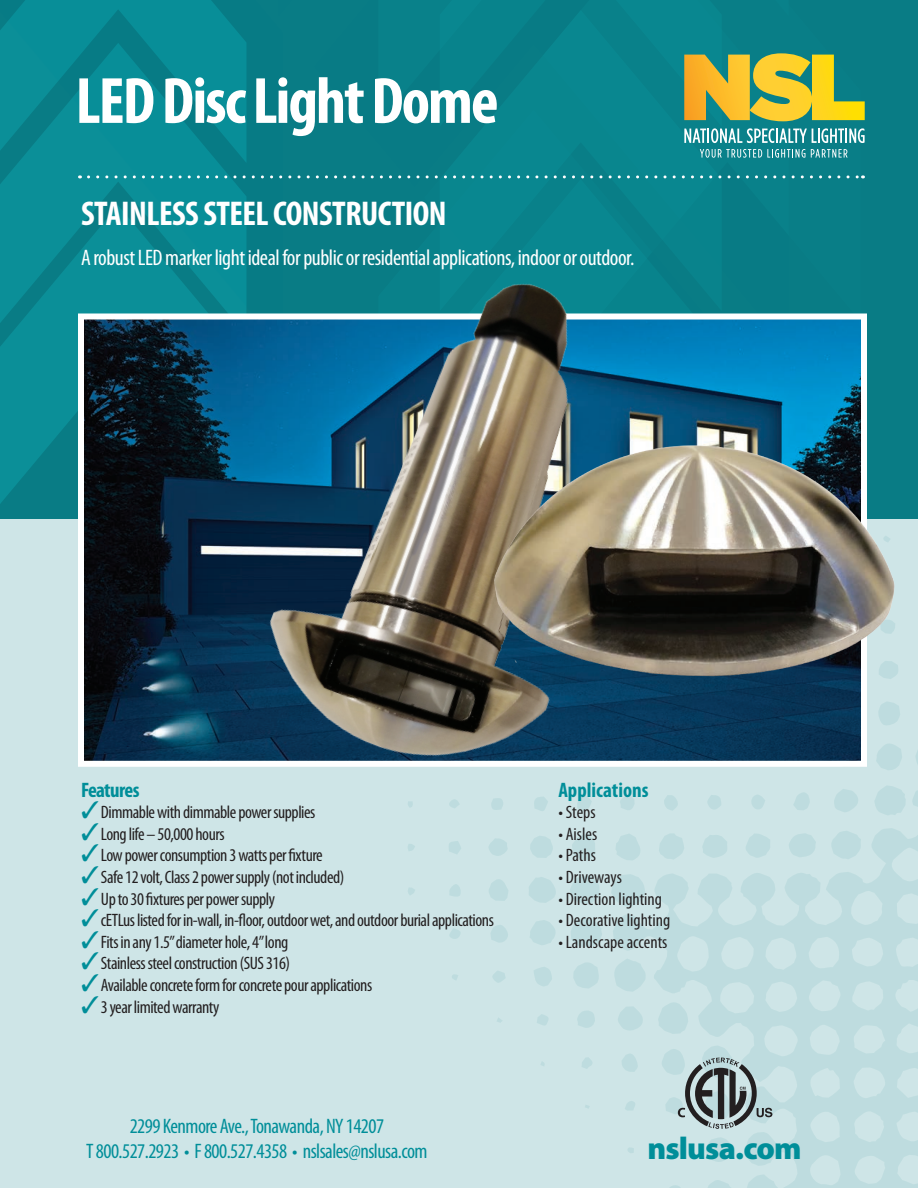
<style>
.page{position:relative;width:918px;height:1188px;background:#cee5e7}
.page>*{position:absolute;margin:0;border:0;box-sizing:border-box;transform-origin:0 0}
.t1{font:700 condensed 66px "Myriad Pro";letter-spacing:-.03em;color:#fff}
.t2{font:700 condensed 34.5px "Myriad Pro";letter-spacing:-.015em;color:#fff}
.t3{font:900 31.5px "Myriad Pro";letter-spacing:-.025em;color:#008e99}
.t4{font:condensed 22.5px "Myriad Pro";letter-spacing:-.02em;color:#fff}
.t5{font:condensed 21px/25.2px "Myriad Pro";letter-spacing:-.025em;color:#008e99;text-align:center}
.t6{font:700 condensed 21px "Myriad Pro";color:#008e99}
.t7{font:700 condensed 21px "Myriad Pro";letter-spacing:-.03em;color:#008e99}
.t8{font:condensed 18px "Myriad Pro";letter-spacing:-.025em;color:#231f20}
.t9{font:condensed 18px "Myriad Pro";color:#231f20}
.s1{color:#008e99}
</style>
<div class="page">
<div style="left:0;top:0;width:378px;height:518px;background:#097c85"></div>
<div style="left:378px;top:0;width:540px;height:518px;background:#097c85"></div>
<svg style="left:0;top:350px;width:78px;height:166px;background:#0a8891"></svg>
<svg style="left:0;top:0;width:283px;height:350px;background:#098993"></svg>
<div style="left:378px;top:0;width:189px;height:127px;background:#09818a"></div>
<svg style="left:440px;top:10px;width:282px;height:169px;background:#08838c"></svg>
<div style="left:440px;top:179px;width:282px;height:135px;background:#09868e"></div>
<svg style="left:916px;top:751px;width:2px;height:13px"></svg>
<svg style="left:613px;top:791px;width:305px;height:397px"></svg>
<svg style="left:611px;top:874px;width:34px;height:35px"></svg>
<svg style="left:613px;top:958px;width:34px;height:34px"></svg>
<svg style="left:657px;top:1001px;width:31px;height:33px"></svg>
<svg style="left:874px;top:786px;width:32px;height:31px"></svg>
<svg style="left:571px;top:918px;width:31px;height:29px"></svg>
<svg style="left:570px;top:876px;width:30px;height:28px"></svg>
<svg style="left:830px;top:831px;width:31px;height:28px"></svg>
<svg style="left:529px;top:877px;width:27px;height:26px"></svg>
<svg style="left:705px;top:1179px;width:27px;height:9px"></svg>
<svg style="left:876px;top:744px;width:26px;height:26px"></svg>
<svg style="left:573px;top:963px;width:26px;height:25px"></svg>
<svg style="left:615px;top:833px;width:27px;height:27px"></svg>
<svg style="left:788px;top:833px;width:28px;height:24px"></svg>
<svg style="left:659px;top:833px;width:25px;height:27px"></svg>
<svg style="left:530px;top:920px;width:25px;height:25px"></svg>
<svg style="left:704px;top:1137px;width:27px;height:27px"></svg>
<svg style="left:572px;top:835px;width:23px;height:25px"></svg>
<svg style="left:616px;top:1006px;width:29px;height:26px"></svg>
<svg style="left:701px;top:834px;width:27px;height:24px"></svg>
<svg style="left:744px;top:833px;width:26px;height:26px"></svg>
<svg style="left:834px;top:789px;width:26px;height:25px"></svg>
<svg style="left:878px;top:702px;width:22px;height:23px"></svg>
<svg style="left:530px;top:836px;width:23px;height:22px"></svg>
<svg style="left:489px;top:879px;width:19px;height:22px"></svg>
<svg style="left:534px;top:967px;width:18px;height:19px"></svg>
<svg style="left:489px;top:838px;width:19px;height:18px"></svg>
<svg style="left:577px;top:1011px;width:18px;height:17px"></svg>
<svg style="left:491px;top:925px;width:17px;height:18px"></svg>
<svg style="left:666px;top:1184px;width:18px;height:4px"></svg>
<svg style="left:621px;top:1053px;width:18px;height:19px"></svg>
<svg style="left:793px;top:792px;width:17px;height:18px"></svg>
<svg style="left:666px;top:1142px;width:17px;height:17px"></svg>
<svg style="left:707px;top:794px;width:15px;height:17px"></svg>
<svg style="left:750px;top:794px;width:15px;height:16px"></svg>
<svg style="left:449px;top:841px;width:12px;height:13px"></svg>
<svg style="left:449px;top:884px;width:12px;height:12px"></svg>
<svg style="left:492px;top:971px;width:13px;height:12px"></svg>
<svg style="left:537px;top:1014px;width:11px;height:11px"></svg>
<svg style="left:582px;top:1057px;width:10px;height:12px"></svg>
<svg style="left:449px;top:928px;width:11px;height:11px"></svg>
<svg style="left:625px;top:1100px;width:11px;height:11px"></svg>
<svg style="left:408px;top:888px;width:7px;height:7px"></svg>
<svg style="left:408px;top:844px;width:7px;height:7px"></svg>
<svg style="left:627px;top:1146px;width:7px;height:7px"></svg>
<svg style="left:452px;top:974px;width:6px;height:6px"></svg>
<svg style="left:497px;top:1018px;width:5px;height:5px"></svg>
<svg style="left:541px;top:1062px;width:4px;height:4px"></svg>
<svg style="left:88px;top:175px;width:770px;height:3px;background:#419fa6"></svg>
<svg style="left:660px;top:1045px;width:112px;height:84px"></svg>
<img style="left:85px;top:321px;width:775px;height:439px">
<div style="left:78px;top:314px;width:789px;height:453px;border:6px solid #fff"></div>
<img style="left:221px;top:222px;width:483px;height:597px">
<img style="left:484px;top:435px;width:421px;height:256px">
<svg style="left:594px;top:0;width:271px;height:143px;background:#459477"></svg>
<svg style="left:700px;top:149px;width:105px;height:9px"></svg>
<svg style="left:811px;top:149px;width:37px;height:9px"></svg>
<h1 class="t1" style="left:76px;top:60px;width:425px">LED Disc Light Dome</h1>
<h2 class="t2" style="left:81px;top:192px;width:367px">STAINLESS STEEL CONSTRUCTION</h2>
<p class="t4" style="left:81px;top:244px;width:555px">A robust LED marker light ideal for public or residential applications, indoor or outdoor.</p>
<p class="t7" style="left:81px;top:776px;width:60px">Features</p>
<p class="t8" style="left:81px;top:801px;width:236px"><span class="s1">✓</span>Dimmable with dimmable power supplies</p>
<p class="t8" style="left:81px;top:823px;width:145px"><span class="s1">✓</span>Long life – 50,000 hours</p>
<p class="t8" style="left:81px;top:844px;width:243px"><span class="s1">✓</span>Low power consumption 3 watts per fixture</p>
<p class="t8" style="left:81px;top:866px;width:265px"><span class="s1">✓</span>Safe 12 volt, Class 2 power supply (not included)</p>
<p class="t8" style="left:81px;top:888px;width:196px"><span class="s1">✓</span>Up to 30 fixtures per power supply</p>
<p class="t8" style="left:81px;top:909px;width:415px"><span class="s1">✓</span>cETLus listed for in-wall, in-floor, outdoor wet, and outdoor burial applications</p>
<p class="t8" style="left:81px;top:931px;width:209px"><span class="s1">✓</span>Fits in any 1.5” diameter hole, 4” long</p>
<p class="t8" style="left:81px;top:952px;width:211px"><span class="s1">✓</span>Stainless steel construction (SUS 316)</p>
<p class="t8" style="left:81px;top:974px;width:293px"><span class="s1">✓</span>Available concrete form for concrete pour applications</p>
<p class="t8" style="left:81px;top:996px;width:140px"><span class="s1">✓</span>3 year limited warranty</p>
<p class="t5" style="left:86px;top:1113px;width:343px">2299 Kenmore Ave., Tonawanda, NY 14207<br>T 800.527.2923 • F 800.527.4358 • nslsales@nslusa.com</p>
<p class="t6" style="left:558px;top:776px;width:92px">Applications</p>
<p class="t8" style="left:558px;top:801px;width:39px">• Steps</p>
<p class="t8" style="left:558px;top:823px;width:40px">• Aisles</p>
<p class="t8" style="left:558px;top:844px;width:39px">• Paths</p>
<p class="t9" style="left:558px;top:866px;width:65px">• Driveways</p>
<p class="t9" style="left:558px;top:888px;width:105px">• Direction lighting</p>
<p class="t9" style="left:558px;top:909px;width:113px">• Decorative lighting</p>
<p class="t9" style="left:558px;top:931px;width:111px">• Landscape accents</p>
<h3 class="t3" style="left:647px;top:1127px;width:156px">nslusa.com</h3>
</div>
